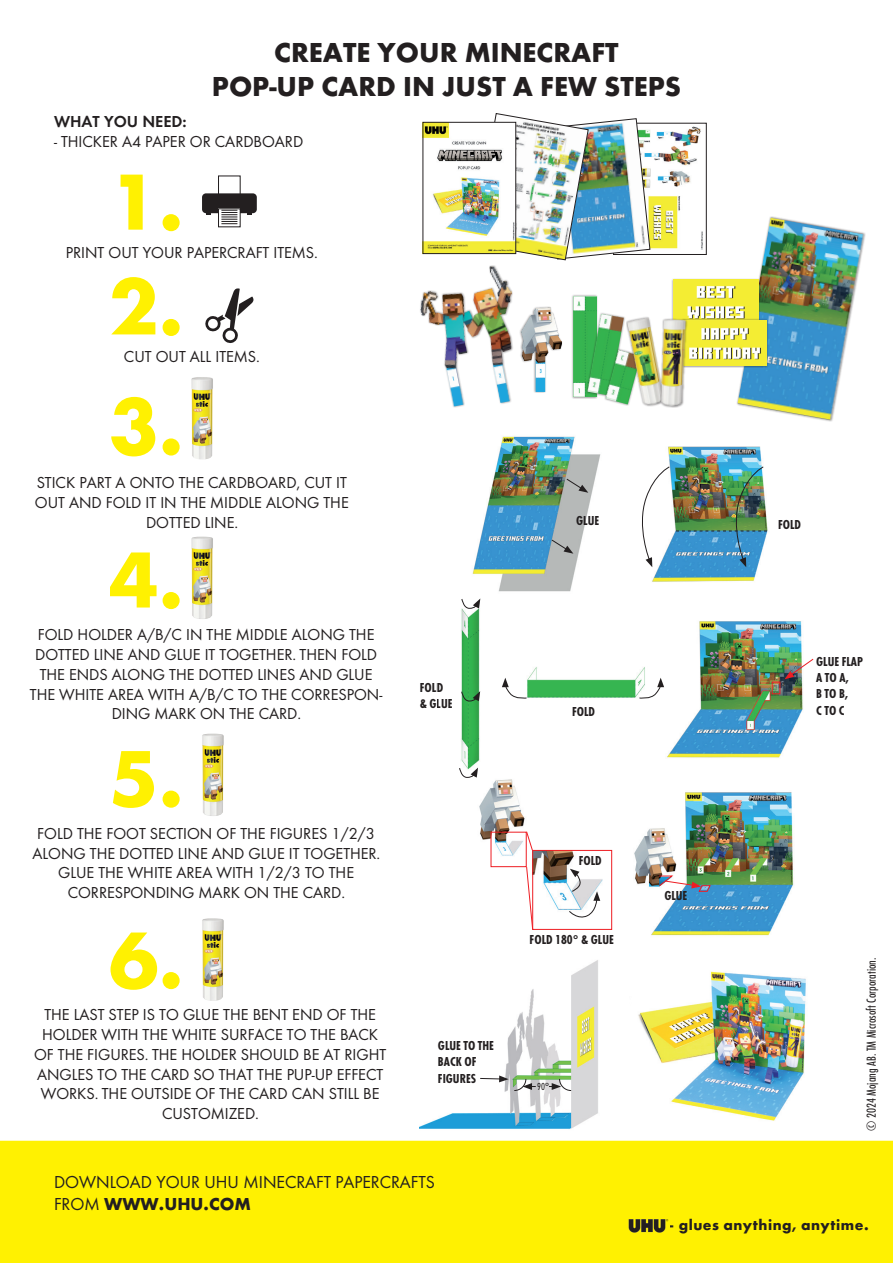
<style>
.page{position:relative;width:893px;height:1263px;background:#fff}
.page>*{position:absolute;margin:0;border:0;box-sizing:border-box;transform-origin:0 0}
.t1{font:700 82.5px/104.7px "Futura TOT Bold";color:#fff101}
.t2{font:700 28.5px/34.2px "Futura TOT Bold";color:#231f20;text-align:center}
.t3{font:18px "Futura TOT Book";color:#231f20}
.t4{font:700 18px "Futura TOT Bold";color:#231f20}
.t5{font:16.5px/19.8px "Futura TOT Book";color:#231f20;text-align:center}
.t6{font:600 16.5px "Futura TOT Dem";color:#231f20}
.t7{font:700 15.3px "Futura TOT Bold";letter-spacing:.035em;color:#231f20}
.t8{font:700 13.5px/16.2px "Futura Con TOT";color:#231f20}
.t9{font:13.5px "Futura Con TOT Boo";color:#231f20}
.t10{font:10.65px "Futura Con TOT Boo";color:#231f20}
.s1{font-family:"Futura TOT Book";font-weight:400}
</style>
<div class="page">
<img style="left:420px;top:963px;width:178px;height:166px">
<img style="left:650px;top:126px;width:53px;height:124px">
<img style="left:473px;top:113px;width:177px;height:147px">
<img style="left:425px;top:124px;width:89px;height:128px">
<div style="left:423px;top:122px;width:93px;height:132px;border:1px solid #231f20"></div>
<img style="left:191px;top:377px;width:22px;height:82px">
<img style="left:191px;top:537px;width:22px;height:82px">
<img style="left:202px;top:734px;width:22px;height:82px">
<img style="left:202px;top:918px;width:22px;height:83px">
<svg style="left:205px;top:288px;width:49px;height:55px"></svg>
<div style="left:218px;top:175px;width:23px;height:32px;border:1px solid #231f20"></div>
<div style="left:202px;top:193px;width:55px;height:20px;background:#231f20;border-radius:4px"></div>
<svg style="left:220px;top:210px;width:19px;height:15px"></svg>
<div style="left:218px;top:208px;width:23px;height:19px;border:1px solid #231f20"></div>
<svg style="left:221px;top:210px;width:16px;height:14px"></svg>
<div style="left:0;top:1141px;width:893px;height:122px;background:#fff101"></div>
<img style="left:625px;top:1212px;width:44px;height:26px">
<img style="left:420px;top:290px;width:42px;height:118px">
<img style="left:457px;top:265px;width:56px;height:141px">
<div style="left:519px;top:306px;width:44px;height:87px;background:#231f20;opacity:.5"></div>
<img style="left:521px;top:308px;width:40px;height:84px">
<img style="left:737px;top:216px;width:129px;height:206px">
<div style="left:671px;top:278px;width:89px;height:50px;background:#231f20;opacity:.5"></div>
<img style="left:674px;top:280px;width:84px;height:38px">
<div style="left:681px;top:318px;width:88px;height:50px;background:#231f20;opacity:.5"></div>
<img style="left:687px;top:320px;width:80px;height:46px">
<div style="left:571px;top:294px;width:27px;height:105px;background:#231f20;opacity:.5"></div>
<img style="left:573px;top:296px;width:23px;height:101px">
<div style="left:586px;top:312px;width:40px;height:86px;background:#231f20;opacity:.5"></div>
<img style="left:587px;top:314px;width:37px;height:82px">
<div style="left:603px;top:348px;width:39px;height:58px;background:#231f20;opacity:.5"></div>
<img style="left:605px;top:350px;width:21px;height:54px">
<div style="left:626px;top:316px;width:40px;height:91px;background:#231f20;opacity:.5"></div>
<img style="left:627px;top:317px;width:38px;height:89px">
<div style="left:660px;top:318px;width:27px;height:90px;background:#231f20;opacity:.5"></div>
<img style="left:661px;top:319px;width:25px;height:87px">
<img style="left:472px;top:436px;width:296px;height:156px">
<svg style="left:551px;top:539px;width:22px;height:15px"></svg>
<svg style="left:566px;top:478px;width:22px;height:15px"></svg>
<svg style="left:635px;top:466px;width:35px;height:101px"></svg>
<img style="left:676px;top:466px;width:91px;height:101px">
<img style="left:461px;top:598px;width:342px;height:169px">
<svg style="left:639px;top:678px;width:25px;height:21px"></svg>
<svg style="left:502px;top:678px;width:25px;height:21px"></svg>
<svg style="left:461px;top:598px;width:19px;height:11px"></svg>
<svg style="left:459px;top:768px;width:5px;height:9px"></svg>
<svg style="left:461px;top:691px;width:19px;height:11px"></svg>
<div style="left:772px;top:682px;width:8px;height:12px;border:1px solid #ee1d23"></div>
<svg style="left:784px;top:658px;width:30px;height:21px"></svg>
<img style="left:464px;top:767px;width:330px;height:196px">
<img style="left:534px;top:852px;width:76px;height:76px">
<div style="left:532px;top:850px;width:80px;height:80px;border:1px solid #ee1d23"></div>
<div style="left:491px;top:832px;width:36px;height:35px;border:1px solid #ee1d23"></div>
<svg style="left:526px;top:831px;width:7px;height:20px"></svg>
<svg style="left:526px;top:866px;width:7px;height:64px"></svg>
<svg style="left:569px;top:869px;width:31px;height:51px"></svg>
<svg style="left:658px;top:875px;width:53px;height:17px"></svg>
<svg style="left:479px;top:1075px;width:57px;height:16px"></svg>
<svg style="left:549px;top:1078px;width:23px;height:13px"></svg>
<img style="left:629px;top:962px;width:177px;height:159px">
<h2 class="t2" style="left:212px;top:35px;width:471px">CREATE YOUR MINECRAFT<br>POP-UP CARD IN JUST A FEW STEPS</h2>
<p class="t6" style="left:54px;top:112px;width:134px">WHAT YOU NEED:</p>
<p class="t5" style="left:54px;top:132px;width:251px">- THICKER A4 PAPER OR CARDBOARD</p>
<h1 class="t1" style="left:109px;top:148px;width:76px">1.<br>2.</h1>
<p class="t5" style="left:66px;top:242px;width:254px">PRINT OUT YOUR PAPERCRAFT ITEMS.</p>
<p class="t5" style="left:124px;top:347px;width:138px">CUT OUT ALL ITEMS.</p>
<h1 class="t1" style="left:109px;top:348px;width:76px;line-height:153.6px">3.<br>4.</h1>
<p class="t5" style="left:35px;top:473px;width:315px">STICK PART A ONTO THE CARDBOARD, CUT IT<br>OUT AND FOLD IT IN THE MIDDLE ALONG THE<br>DOTTED LINE.</p>
<p class="t5" style="left:30px;top:625px;width:354px">FOLD HOLDER A/B/C IN THE MIDDLE ALONG THE DOTTED LINE AND GLUE IT TOGETHER. THEN FOLD THE ENDS ALONG THE DOTTED LINES AND GLUE THE WHITE AREA WITH A/B/C TO THE CORRESPON-DING MARK ON THE CARD.</p>
<h1 class="t1" style="left:109px;top:686px;width:76px;line-height:181.4px">5.<br>6.</h1>
<p class="t5" style="left:33px;top:823px;width:349px">FOLD THE FOOT SECTION OF THE FIGURES 1/2/3<br>ALONG THE DOTTED LINE AND GLUE IT TOGETHER.<br>GLUE THE WHITE AREA WITH 1/2/3 TO THE CORRESPONDING MARK ON THE CARD.</p>
<p class="t5" style="left:34px;top:1005px;width:354px">THE LAST STEP IS TO GLUE THE BENT END OF THE HOLDER WITH THE WHITE SURFACE TO THE BACK OF THE FIGURES. THE HOLDER SHOULD BE AT RIGHT ANGLES TO THE CARD SO THAT THE PUP-UP EFFECT WORKS. THE OUTSIDE OF THE CARD CAN STILL BE CUSTOMIZED.</p>
<p class="t8" style="left:420px;top:679px;width:34px">FOLD &amp; GLUE</p>
<p class="t8" style="left:438px;top:1037px;width:58px">GLUE TO THE<br>BACK OF<br>FIGURES</p>
<p class="t3" style="left:54px;top:1171px;width:382px">DOWNLOAD YOUR UHU MINECRAFT PAPERCRAFTS</p>
<p class="t4" style="left:54px;top:1193px;width:198px"><span class="s1">FROM</span> WWW.UHU.COM</p>
<p class="t8" style="left:576px;top:512px;width:25px">GLUE</p>
<p class="t8" style="left:778px;top:516px;width:25px">FOLD</p>
<p class="t8" style="left:572px;top:703px;width:25px">FOLD</p>
<p class="t8" style="left:816px;top:653px;width:48px">GLUE FLAP<br>A TO A,<br>B TO B,<br>C TO C</p>
<p class="t8" style="left:579px;top:852px;width:25px">FOLD</p>
<p class="t8" style="left:530px;top:932px;width:86px">FOLD 180° &amp; GLUE</p>
<p class="t8" style="left:664px;top:887px;width:25px">GLUE</p>
<p class="t10" style="left:537px;top:1081px;width:13px">90°</p>
<p class="t9" style="left:863px;top:1131px;width:175px;rotate:-90deg">© 2024 Mojang AB. TM Microsoft Corporation.</p>
<p class="t7" style="left:665px;top:1216px;width:205px">– glues anything, anytime.</p>
</div>
